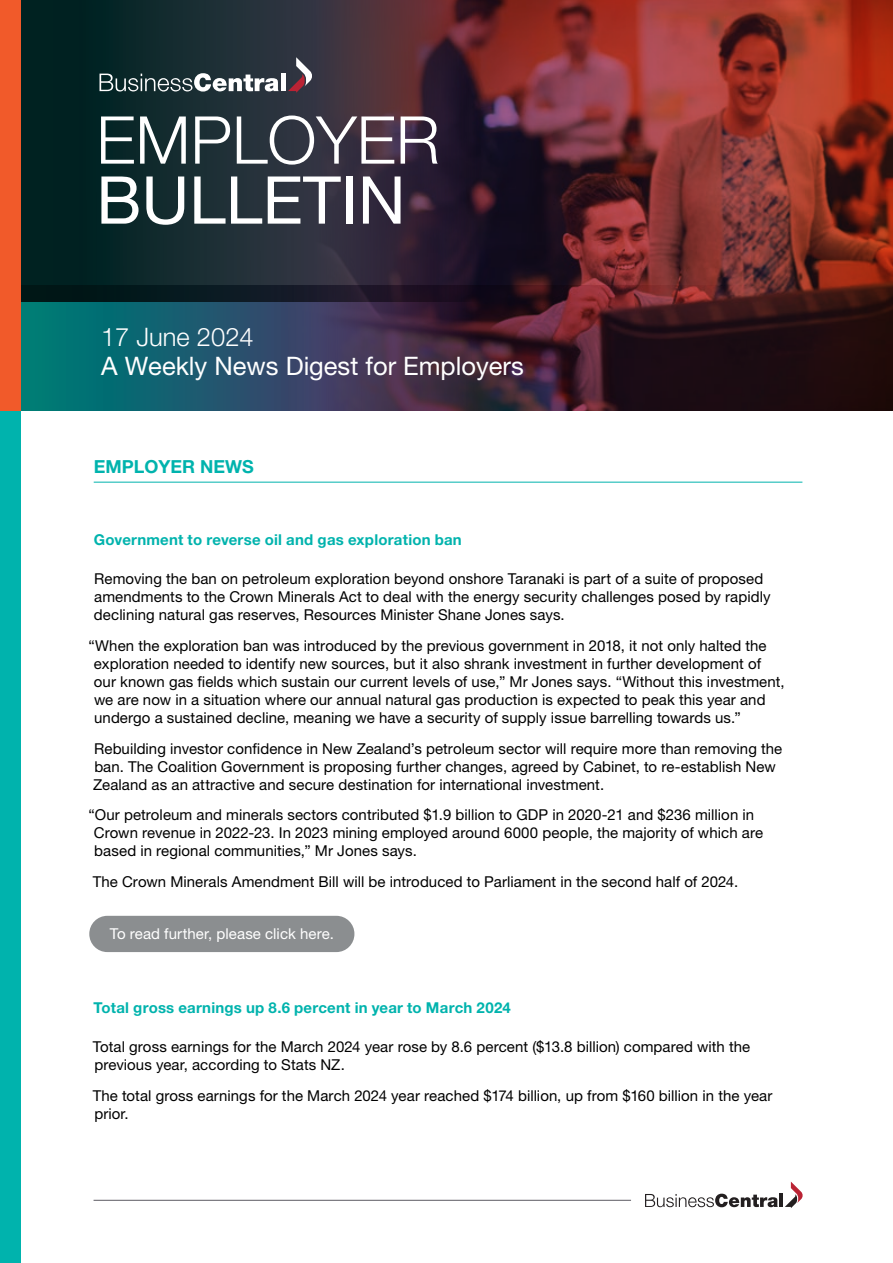
<style>
.page{position:relative;width:893px;height:1263px;background:#fff}
.page>*{position:absolute;margin:0;border:0;box-sizing:border-box;transform-origin:0 0}
.t1{font:300 66px "Helvetica Neue LT Pro";color:#fff}
.t2{font:66px "Helvetica Neue LT Pro";color:#fff}
.t3{font:25.5px "Helvetica Neue LT Pro";color:#fff}
.t4{font:300 25.5px "Helvetica Neue LT Pro";color:#fff}
.t5{font:700 18px "Helvetica Neue LT Pro";color:#00b3ad}
.t6{font:15px/18px "Helvetica Neue LT Pro";letter-spacing:.005em;color:#000}
.t7{font:700 15px "Helvetica Neue LT Pro";letter-spacing:.015em;color:#00b3ad}
.t8{font:15px "Helvetica Neue LT Pro";letter-spacing:.005em;color:#fff}
</style>
<div class="page">
<svg style="left:645px;top:1194px;width:133px;height:13px"></svg>
<hr style="left:779px;top:1194px;width:4px;height:13px;background:#231f20">
<svg style="left:785px;top:1181px;width:18px;height:27px"></svg>
<hr style="left:94px;top:1200px;width:537px;height:1px;background:#5c5b63">
<img style="left:21px;top:0;width:872px;height:410px">
<svg style="left:100px;top:73px;width:179px;height:19px"></svg>
<hr style="left:281px;top:74px;width:4px;height:17px;background:#fff">
<svg style="left:288px;top:57px;width:25px;height:36px"></svg>
<div style="left:89px;top:916px;width:265px;height:36px;background:#8b8e90;border-radius:18px"></div>
<div style="left:0;top:409px;width:21px;height:854px;background:#00b3ad"></div>
<div style="left:0;top:0;width:21px;height:410px;background:#f15a2a"></div>
<hr style="left:94px;top:482px;width:708px;height:1px;background:#00b3ad">
<h1 class="t1" style="left:96px;top:100px;width:345px">EMPLOYER</h1>
<h1 class="t2" style="left:96px;top:161px;width:311px">BULLETIN</h1>
<h2 class="t4" style="left:101px;top:322px;width:154px">17 June 2024</h2>
<h2 class="t3" style="left:101px;top:350px;width:424px">A Weekly News Digest for Employers</h2>
<p class="t5" style="left:94px;top:456px;width:162px">EMPLOYER NEWS</p>
<p class="t7" style="left:94px;top:530px;width:369px">Government to reverse oil and gas exploration ban</p>
<p class="t6" style="left:94px;top:570px;width:678px">Removing the ban on petroleum exploration beyond onshore Taranaki is part of a suite of proposed amendments to the Crown Minerals Act to deal with the energy security challenges posed by rapidly declining natural gas reserves, Resources Minister Shane Jones says.</p>
<p class="t6" style="left:94px;top:636px;width:692px;text-indent:-5px">“When the exploration ban was introduced by the previous government in 2018, it not only halted the exploration needed to identify new sources, but it also shrank investment in further development of our known gas fields which sustain our current levels of use,” Mr Jones says. “Without this investment, we are now in a situation where our annual natural gas production is expected to peak this year and undergo a sustained decline, meaning we have a security of supply issue barrelling towards us.”</p>
<p class="t6" style="left:93px;top:739px;width:691px">Rebuilding investor confidence in New Zealand’s petroleum sector will require more than removing the ban. The Coalition Government is proposing further changes, agreed by Cabinet, to re-establish New<br>Zealand as an attractive and secure destination for international investment.</p>
<p class="t6" style="left:94px;top:806px;width:671px;text-indent:-5px">“Our petroleum and minerals sectors contributed $1.9 billion to GDP in 2020-21 and $236 million in<br>Crown revenue in 2022-23. In 2023 mining employed around 6000 people, the majority of which are based in regional communities,” Mr Jones says.</p>
<p class="t6" style="left:93px;top:873px;width:647px">The Crown Minerals Amendment Bill will be introduced to Parliament in the second half of 2024.</p>
<p class="t8" style="left:110px;top:925px;width:226px">To read further, please click here.</p>
<p class="t7" style="left:93px;top:998px;width:419px">Total gross earnings up 8.6 percent in year to March 2024</p>
<p class="t6" style="left:93px;top:1037px;width:659px">Total gross earnings for the March 2024 year rose by 8.6 percent ($13.8 billion) compared with the previous year, according to Stats NZ.</p>
<p class="t6" style="left:93px;top:1086px;width:681px">The total gross earnings for the March 2024 year reached $174 billion, up from $160 billion in the year prior.</p>
</div>
